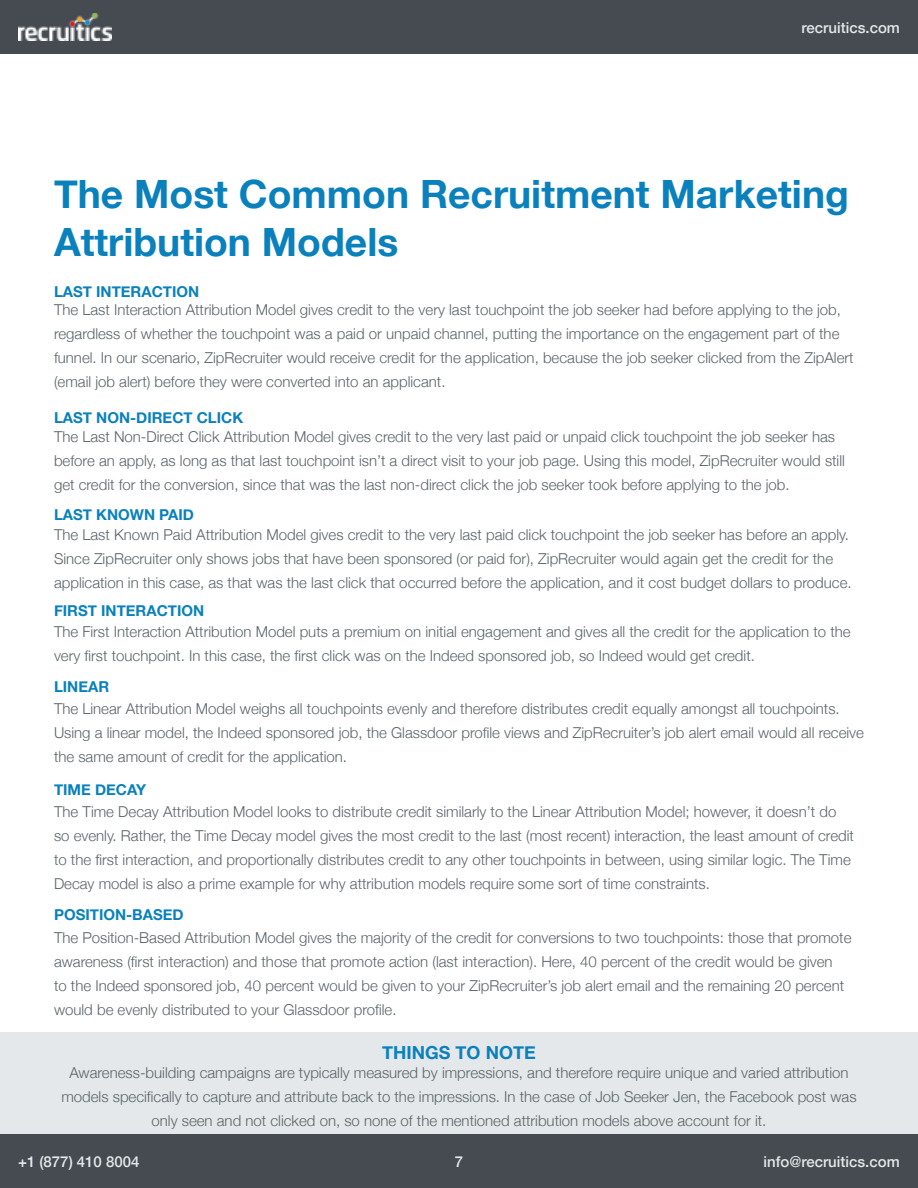
<style>
.page{position:relative;width:918px;height:1188px;background:#fff}
.page>*{position:absolute;margin:0;border:0;box-sizing:border-box;transform-origin:0 0}
.t1{font:700 39px/48px "Helvetica Neue";color:#0a81bc}
.t2{font:700 18px "Helvetica Neue";color:#0a81bc}
.t3{font:300 15px/24px "Helvetica Neue";color:#5a6368}
.t4{font:700 15px "Helvetica Neue";color:#0a81bc}
.t5{font:500 15px "Helvetica Neue";color:#e5e8ea}
</style>
<div class="page">
<div style="left:0;top:1134px;width:918px;height:54px;background:#454b51"></div>
<div style="left:0;top:0;width:918px;height:54px;background:#454b51"></div>
<img style="left:18px;top:14px;width:93px;height:26px">
<div style="left:0;top:1033px;width:918px;height:101px;background:#e5e8ea"></div>
<p class="t5" style="left:802px;top:15px;width:100px">recruitics.com</p>
<h1 class="t1" style="left:54px;top:171px;width:796px">The Most Common Recruitment Marketing<br>Attribution Models</h1>
<p class="t4" style="left:54px;top:280px;width:147px">LAST INTERACTION</p>
<p class="t3" style="left:54px;top:297px;width:801px">The Last Interaction Attribution Model gives credit to the very last touchpoint the job seeker had before applying to the job, regardless of whether the touchpoint was a paid or unpaid channel, putting the importance on the engagement part of the funnel. In our scenario, ZipRecruiter would receive credit for the application, because the job seeker clicked from the ZipAlert (email job alert) before they were converted into an applicant.</p>
<p class="t4" style="left:54px;top:406px;width:191px">LAST NON-DIRECT CLICK</p>
<p class="t3" style="left:54px;top:424px;width:792px">The Last Non-Direct Click Attribution Model gives credit to the very last paid or unpaid click touchpoint the job seeker has before an apply, as long as that last touchpoint isn’t a direct visit to your job page. Using this model, ZipRecruiter would still get credit for the conversion, since that was the last non-direct click the job seeker took before applying to the job.</p>
<p class="t4" style="left:54px;top:503px;width:142px">LAST KNOWN PAID</p>
<p class="t3" style="left:54px;top:521px;width:799px">The Last Known Paid Attribution Model gives credit to the very last paid click touchpoint the job seeker has before an apply.<br>Since ZipRecruiter only shows jobs that have been sponsored (or paid for), ZipRecruiter would again get the credit for the application in this case, as that was the last click that occurred before the application, and it cost budget dollars to produce.</p>
<p class="t4" style="left:54px;top:599px;width:152px">FIRST INTERACTION</p>
<p class="t3" style="left:54px;top:619px;width:798px">The First Interaction Attribution Model puts a premium on initial engagement and gives all the credit for the application to the very first touchpoint. In this case, the first click was on the Indeed sponsored job, so Indeed would get credit.</p>
<p class="t4" style="left:54px;top:675px;width:57px">LINEAR</p>
<p class="t3" style="left:54px;top:696px;width:812px">The Linear Attribution Model weighs all touchpoints evenly and therefore distributes credit equally amongst all touchpoints.<br>Using a linear model, the Indeed sponsored job, the Glassdoor profile views and ZipRecruiter’s job alert email would all receive the same amount of credit for the application.</p>
<p class="t4" style="left:54px;top:778px;width:94px">TIME DECAY</p>
<p class="t3" style="left:54px;top:799px;width:802px">The Time Decay Attribution Model looks to distribute credit similarly to the Linear Attribution Model; however, it doesn’t do so evenly. Rather, the Time Decay model gives the most credit to the last (most recent) interaction, the least amount of credit to the first interaction, and proportionally distributes credit to any other touchpoints in between, using similar logic. The Time Decay model is also a prime example for why attribution models require some sort of time constraints.</p>
<p class="t4" style="left:54px;top:903px;width:131px">POSITION-BASED</p>
<p class="t3" style="left:54px;top:924px;width:799px">The Position-Based Attribution Model gives the majority of the credit for conversions to two touchpoints: those that promote awareness (first interaction) and those that promote action (last interaction). Here, 40 percent of the credit would be given<br>to the Indeed sponsored job, 40 percent would be given to your ZipRecruiter’s job alert email and the remaining 20 percent would be evenly distributed to your Glassdoor profile.</p>
<p class="t2" style="left:382px;top:1038px;width:155px">THINGS TO NOTE</p>
<p class="t3" style="left:61px;top:1060px;width:797px;text-align:center">Awareness-building campaigns are typically measured by impressions, and therefore require unique and varied attribution models specifically to capture and attribute back to the impressions. In the case of Job Seeker Jen, the Facebook post was only seen and not clicked on, so none of the mentioned attribution models above account for it.</p>
<p class="t5" style="left:18px;top:1149px;width:123px">+1 (877) 410 8004</p>
<p class="t5" style="left:455px;top:1149px;width:10px">7</p>
<p class="t5" style="left:764px;top:1149px;width:138px">info@recruitics.com</p>
</div>
